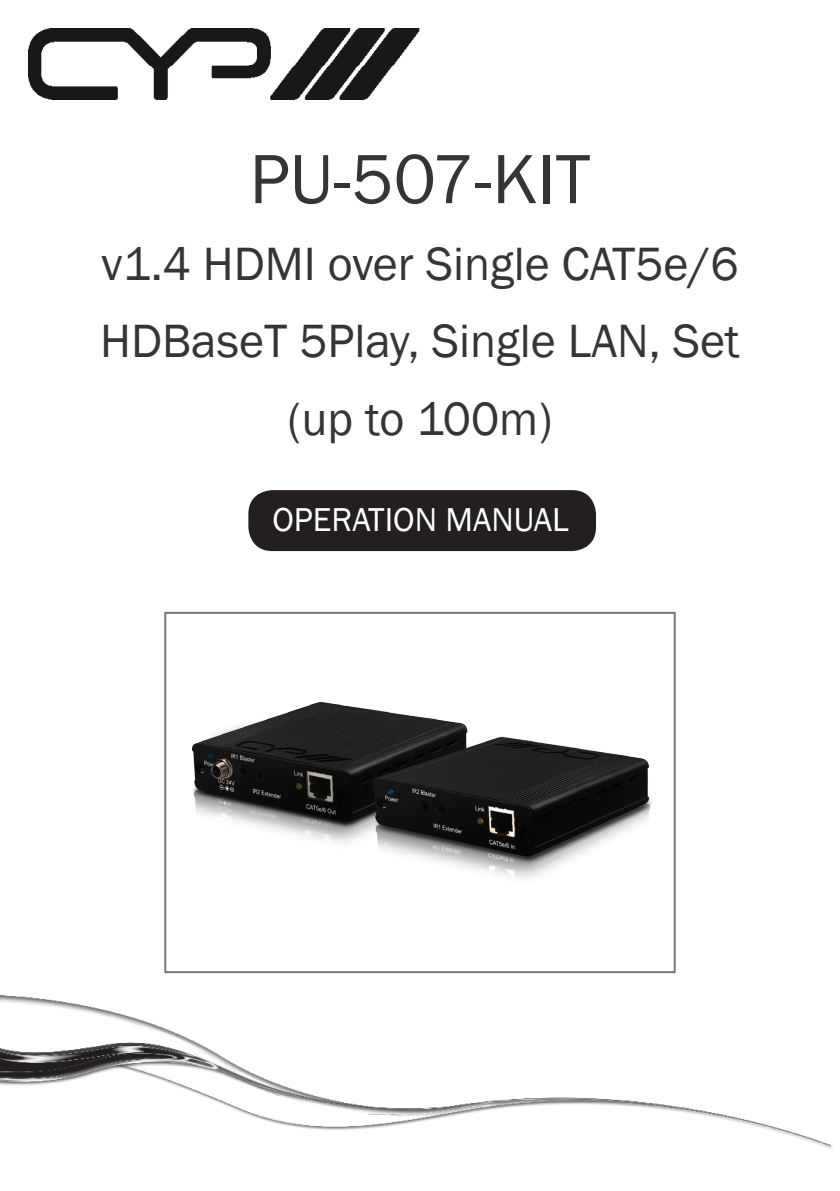
<style>
.page{position:relative;width:840px;height:1191px;background:#fff}
.page>*{position:absolute;margin:0;border:0;box-sizing:border-box;transform-origin:0 0}
.t1{font:72px "Franklin Gothic";color:#363435}
.t2{font:48px/77px "Franklin Gothic";color:#363435;text-align:center}
.t3{font:34px "Franklin Gothic";color:#fff}
</style>
<div class="page">
<div style="left:248px;top:490px;width:347px;height:61px;background:#231f20;border-radius:24px"></div>
<img style="left:28px;top:28px;width:392px;height:71px">
<img style="left:0;top:973px;width:833px;height:176px">
<img style="left:166px;top:694px;width:510px;height:196px">
<h1 class="t1" style="left:249px;top:134px;width:342px">PU-507-KIT</h1>
<p class="t2" style="left:100px;top:227px;width:640px">v1.4 HDMI over Single CAT5e/6<br>HDBaseT 5Play, Single LAN, Set (up to 100m)</p>
<p class="t3" style="left:272px;top:498px;width:298px">OPERATION MANUAL</p>
</div>
